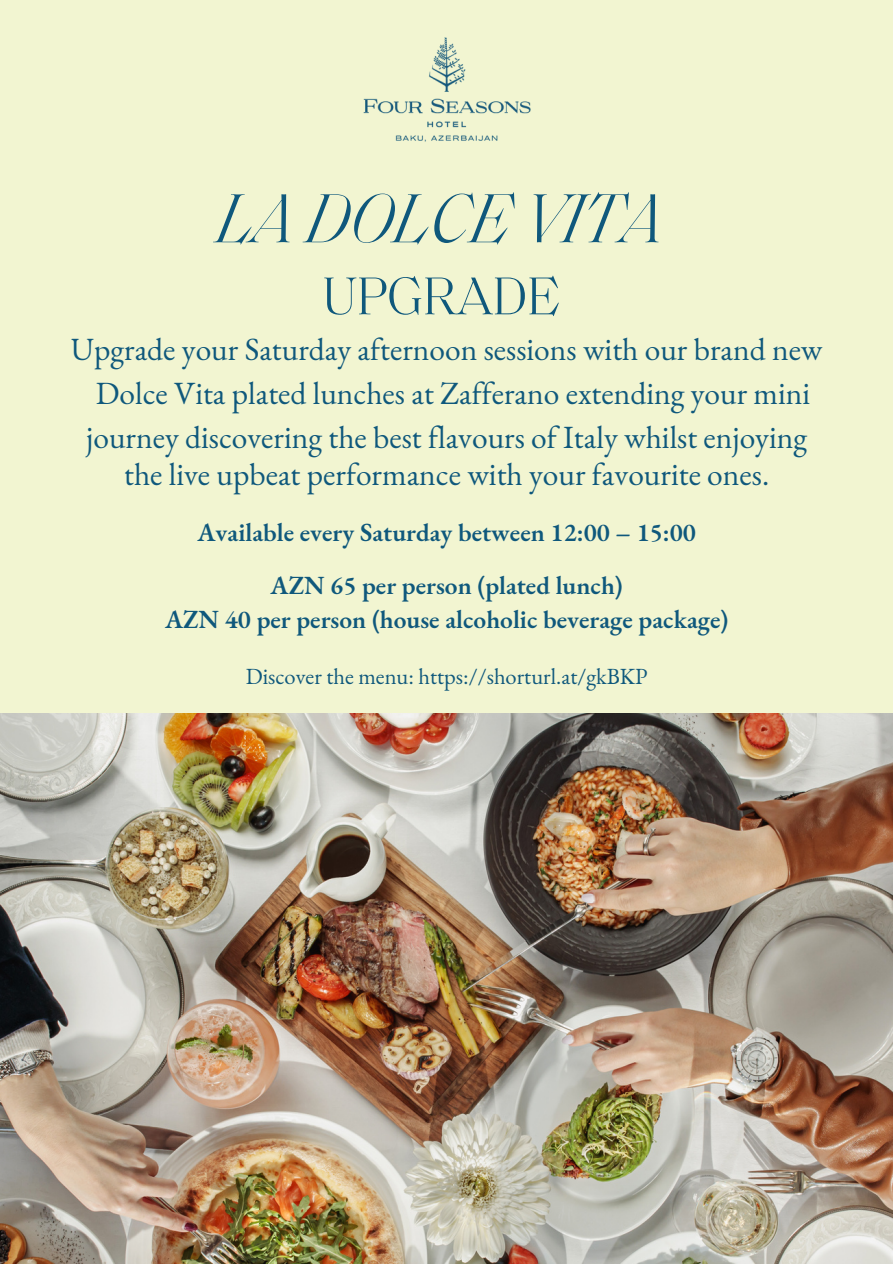
<style>
.page{position:relative;width:893px;height:1264px;background:#fff}
.page>*{position:absolute;margin:0;border:0;box-sizing:border-box;transform-origin:0 0}
.t1{font:italic 300 70.5px "Saol Display";color:#0f587c}
.t2{font:300 54px "Saol Standard";color:#0f587c}
.t3{font:31.5px/43.8px "EB Garamond";color:#0f587c;text-align:center}
.t4{font:600 25.5px/33.8px "EB Garamond";color:#0f587c;text-align:center}
.t5{font:22.5px "EB Garamond";color:#0f587c}
</style>
<div class="page">
<div style="left:0;top:0;width:892px;height:1263px;background:#f2f5d1"></div>
<img style="left:363px;top:37px;width:168px;height:105px">
<img style="left:0;top:713px;width:892px;height:550px">
<h2 class="t1" style="left:217px;top:189px;width:448px">LA DOLCE VITA</h2>
<h2 class="t2" style="left:322px;top:274px;width:239px">UPGRADE</h2>
<h3 class="t3" style="left:71px;top:327px;width:753px">Upgrade your Saturday afternoon sessions with our brand new<br>Dolce Vita plated lunches at Zafferano extending your mini journey discovering the best flavours of Italy whilst enjoying</h3>
<h3 class="t3" style="left:124px;top:451px;width:646px">the live upbeat performance with your favourite ones.</h3>
<h3 class="t4" style="left:197px;top:515px;width:500px">Available every Saturday between 12:00 – 15:00</h3>
<p class="t4" style="left:165px;top:568px;width:564px">AZN 65 per person (plated lunch)<br>AZN 40 per person (house alcoholic beverage package)</p>
<p class="t5" style="left:246px;top:661px;width:403px">Discover the menu: https://shorturl.at/gkBKP</p>
</div>
